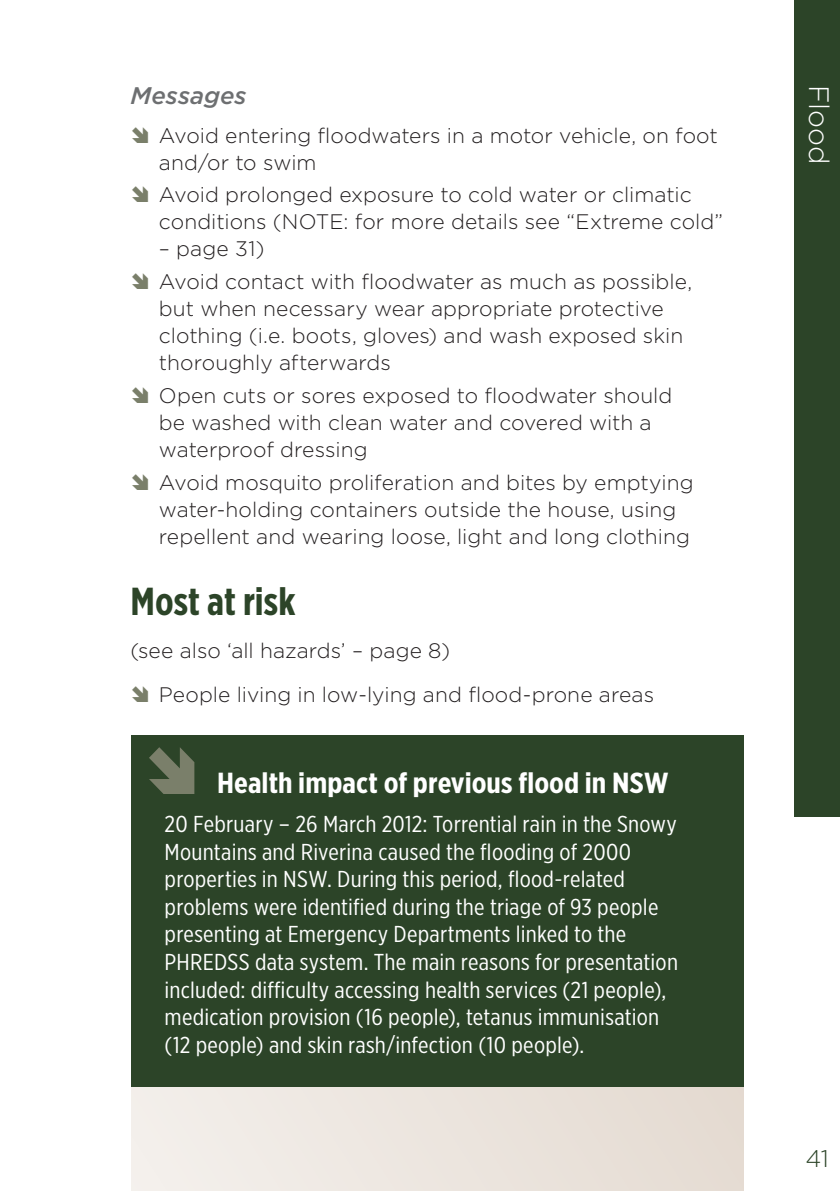
<style>
.page{position:relative;width:840px;height:1191px;background:#fff}
.page>*{position:absolute;margin:0;border:0;box-sizing:border-box;transform-origin:0 0}
.t1{font:700 39px "Gotham X Narrow";color:#2c4428}
.t2{font:700 29px "Gotham X Narrow";color:#fff;scale:1.07 1}
.t3{font:300 28px "Gotham";color:#fff}
.t4{font:italic 500 24px "Gotham";color:#6d6f71}
.t5{font:300 24px "Gotham";color:#2c4428}
.t6{font:23px/27.6px "Gotham X Narrow";letter-spacing:.01em;color:#fff;scale:1.07 1}
.t7{font:300 21px/27px "Gotham";color:#231f20}
.s1{color:#7a7f6a}
</style>
<div class="page">
<div style="left:130px;top:913px;width:613px;height:278px;background:linear-gradient(to right,#f4f0ec,#e4dad1)"></div>
<div style="left:130px;top:736px;width:613px;height:351px;background:#2c4428"></div>
<svg style="left:149px;top:747px;width:45px;height:47px"></svg>
<div style="left:794px;top:0;width:45px;height:816px;background:#2c4428"></div>
<p class="t4" style="left:130px;top:80px;width:117px">Messages</p>
<p class="t7" style="left:159px;top:121px;width:560px;text-indent:-28px"><span class="s1">➔</span> Avoid entering floodwaters in a motor vehicle, on foot and/or to swim</p>
<p class="t7" style="left:159px;top:181px;width:565px;text-indent:-28px"><span class="s1">➔</span> Avoid prolonged exposure to cold water or climatic conditions (NOTE: for more details see “Extreme cold”</p>
<p class="t7" style="left:159px;top:235px;width:107px">– page 31)</p>
<p class="t7" style="left:159px;top:267px;width:534px;text-indent:-28px"><span class="s1">➔</span> Avoid contact with floodwater as much as possible, but when necessary wear appropriate protective clothing (i.e. boots, gloves) and wash exposed skin thoroughly afterwards</p>
<p class="t7" style="left:159px;top:381px;width:514px;text-indent:-28px"><span class="s1">➔</span> Open cuts or sores exposed to floodwater should be washed with clean water and covered with a waterproof dressing</p>
<p class="t7" style="left:159px;top:468px;width:536px;text-indent:-28px"><span class="s1">➔</span> Avoid mosquito proliferation and bites by emptying water-holding containers outside the house, using repellent and wearing loose, light and long clothing</p>
<h1 class="t1" style="left:130px;top:577px;width:166px">Most at risk</h1>
<p class="t7" style="left:130px;top:636px;width:321px">(see also ‘all hazards’ – page 8)</p>
<p class="t7" style="left:130px;top:680px;width:525px"><span class="s1">➔</span> People living in low-lying and flood-prone areas</p>
<h2 class="t2" style="left:217px;top:765px;width:423px">Health impact of previous flood in NSW</h2>
<p class="t6" style="left:164px;top:810px;width:481px">20 February – 26 March 2012: Torrential rain in the Snowy Mountains and Riverina caused the flooding of 2000 properties in NSW. During this period, flood-related problems were identified during the triage of 93 people presenting at Emergency Departments linked to the PHREDSS data system. The main reasons for presentation included: difficulty accessing health services (21 people), medication provision (16 people), tetanus immunisation (12 people) and skin rash/infection (10 people).</p>
<h3 class="t3" style="left:836px;top:85px;width:81px;rotate:90deg">Flood</h3>
<p class="t5" style="left:805px;top:1143px;width:25px">41</p>
</div>
